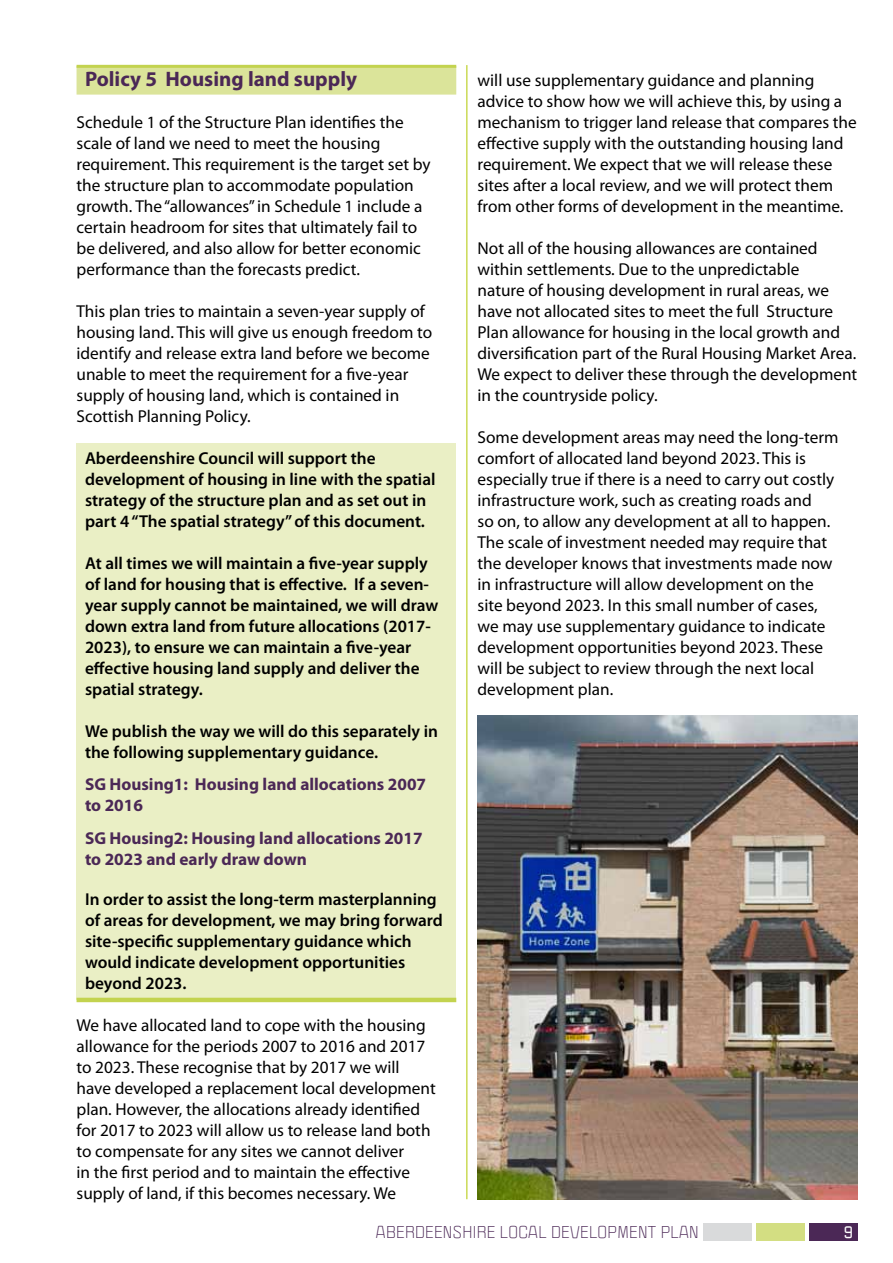
<style>
.page{position:relative;width:893px;height:1263px;background:#fff}
.page>*{position:absolute;margin:0;border:0;box-sizing:border-box;transform-origin:0 0}
.t1{font:700 21px "Myriad Pro";color:#4b2856}
.t2{font:17.25px/21px "Myriad Pro";color:#000}
.t3{font:600 17.25px/21px "Myriad Pro";color:#000}
.t4{font:700 17.25px/21px "Myriad Pro";color:#4b2856}
.t5{font:15px "Politica XT";letter-spacing:.025em;color:#4b2856}
.t6{font:700 15px "Politica XT";color:#fff}
</style>
<div class="page">
<div style="left:809px;top:1224px;width:48px;height:17px;background:#4b2856"></div>
<div style="left:756px;top:1224px;width:48px;height:17px;background:#d3de82"></div>
<div style="left:703px;top:1224px;width:48px;height:17px;background:#d9dadb"></div>
<hr style="left:467px;top:65px;width:1px;height:1134px;background:#b1c800">
<div style="left:77px;top:443px;width:379px;height:556px;background:#eaefc5"></div>
<div style="left:77px;top:66px;width:379px;height:29px;background:#dbe49a"></div>
<hr style="left:77px;top:65px;width:379px;height:3px;background:#c3d34f">
<hr style="left:77px;top:998px;width:379px;height:4px;background:#c3d34f">
<img style="left:477px;top:716px;width:380px;height:483px">
<p class="t1" style="left:85px;top:65px;width:274px">Policy 5 Housing land supply</p>
<p class="t2" style="left:77px;top:112px;width:356px">Schedule 1 of the Structure Plan identifies the scale of land we need to meet the housing requirement. This requirement is the target set by the structure plan to accommodate population growth. The “allowances” in Schedule 1 include a certain headroom for sites that ultimately fail to be delivered, and also allow for better economic performance than the forecasts predict.</p>
<p class="t2" style="left:77px;top:300px;width:357px">This plan tries to maintain a seven-year supply of housing land. This will give us enough freedom to identify and release extra land before we become unable to meet the requirement for a five-year supply of housing land, which is contained in Scottish Planning Policy.</p>
<p class="t3" style="left:85px;top:447px;width:352px">Aberdeenshire Council will support the development of housing in line with the spatial strategy of the structure plan and as set out in part 4 “The spatial strategy” of this document.</p>
<p class="t3" style="left:85px;top:552px;width:355px">At all times we will maintain a five-year supply of land for housing that is effective. If a seven&shy;year supply cannot be maintained, we will draw down extra land from future allocations (2017- 2023), to ensure we can maintain a five-year effective housing land supply and deliver the spatial strategy.</p>
<p class="t3" style="left:85px;top:720px;width:355px">We publish the way we will do this separately in the following supplementary guidance.</p>
<p class="t4" style="left:85px;top:773px;width:343px">SG Housing1: Housing land allocations 2007 to 2016</p>
<p class="t4" style="left:85px;top:827px;width:339px">SG Housing2: Housing land allocations 2017 to 2023 and early draw down</p>
<p class="t3" style="left:85px;top:888px;width:359px">In order to assist the long-term masterplanning of areas for development, we may bring forward site-specific supplementary guidance which would indicate development opportunities beyond 2023.</p>
<p class="t2" style="left:77px;top:1014px;width:361px">We have allocated land to cope with the housing allowance for the periods 2007 to 2016 and 2017 to 2023. These recognise that by 2017 we will have developed a replacement local development plan. However, the allocations already identified for 2017 to 2023 will allow us to release land both to compensate for any sites we cannot deliver<br>in the first period and to maintain the effective supply of land, if this becomes necessary. We</p>
<p class="t2" style="left:477px;top:70px;width:381px">will use supplementary guidance and planning advice to show how we will achieve this, by using a mechanism to trigger land release that compares the effective supply with the outstanding housing land requirement. We expect that we will release these sites after a local review, and we will protect them from other forms of development in the meantime.</p>
<p class="t2" style="left:477px;top:237px;width:381px">Not all of the housing allowances are contained within settlements. Due to the unpredictable<br>nature of housing development in rural areas, we have not allocated sites to meet the full Structure Plan allowance for housing in the local growth and diversification part of the Rural Housing Market Area.<br>We expect to deliver these through the development in the countryside policy.</p>
<p class="t2" style="left:477px;top:426px;width:362px">Some development areas may need the long-term comfort of allocated land beyond 2023. This is especially true if there is a need to carry out costly infrastructure work, such as creating roads and<br>so on, to allow any development at all to happen.<br>The scale of investment needed may require that the developer knows that investments made now in infrastructure will allow development on the site beyond 2023. In this small number of cases, we may use supplementary guidance to indicate development opportunities beyond 2023. These will be subject to review through the next local development plan.</p>
<p class="t5" style="left:376px;top:1223px;width:324px">ABERDEENSHIRE LOCAL DEVELOPMENT PLAN</p>
<p class="t6" style="left:844px;top:1222px;width:11px">9</p>
</div>
